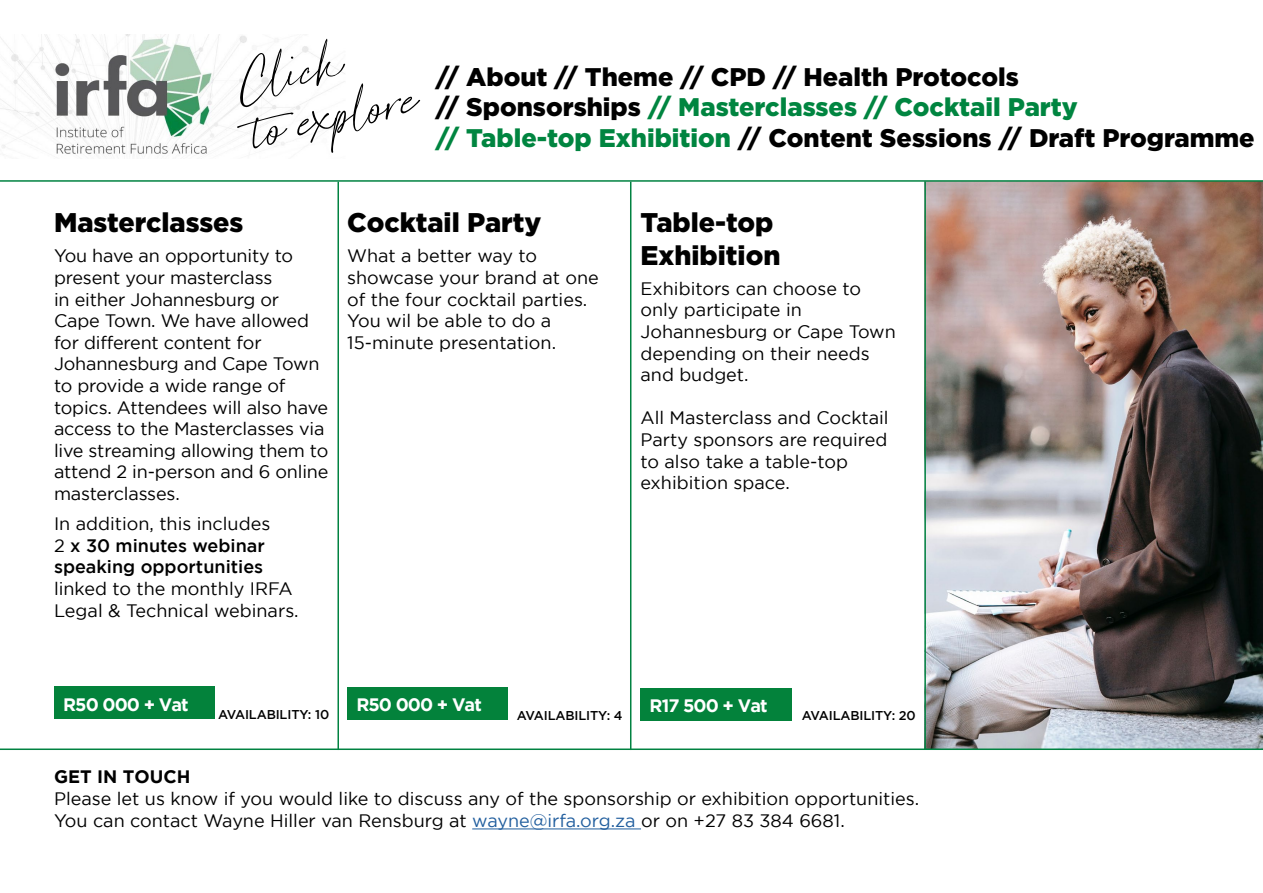
<style>
.page{position:relative;width:1263px;height:893px;background:#fff}
.page>*{position:absolute;margin:0;border:0;box-sizing:border-box;transform-origin:0 0}
.t1{font:66px/51px "Handletters Demo";color:#000}
.t2{font:900 27px/32.4px "Gotham";color:#000}
.t3{font:900 25.5px/30.6px "Gotham";color:#000}
.t4{font:18px/21.6px "Gotham";color:#000}
.t5{font:500 18px/21.6px "Gotham";color:#000}
.t6{font:700 18px "Gotham";letter-spacing:-.05em;color:#fff}
.t7{font:700 18px "Gotham";color:#000}
.t8{font:500 12.75px "Gotham";letter-spacing:-.01em;color:#000}
.s1{color:#008540}
.s2{font-weight:400}
.s3{color:#215e9e}
</style>
<div class="page">
<img style="left:926px;top:182px;width:337px;height:566px">
<img style="left:0;top:34px;width:345px;height:121px">
<hr style="left:0;top:180px;width:1263px;height:2px;background:#018241">
<hr style="left:472px;top:829px;width:169px;height:1px;background:#215e9e">
<div style="left:54px;top:686px;width:160px;height:33px;background:#03823b"></div>
<hr style="left:337px;top:182px;width:2px;height:568px;background:#018241">
<div style="left:347px;top:687px;width:160px;height:33px;background:#03823b"></div>
<div style="left:640px;top:688px;width:151px;height:32px;background:#03823b"></div>
<hr style="left:630px;top:182px;width:1px;height:568px;background:#018241">
<hr style="left:924px;top:182px;width:2px;height:568px;background:#018241">
<hr style="left:0;top:748px;width:1263px;height:2px;background:#018241">
<h1 class="t1" style="left:235px;top:60px;width:171px;rotate:-12deg">Click<br>to explore</h1>
<h3 class="t3" style="left:436px;top:61px;width:820px">// About // Theme // CPD // Health Protocols<br>// Sponsorships <span class="s1">// Masterclasses // Cocktail Party<br>// Table-top Exhibition</span> // Content Sessions // Draft Programme</h3>
<h2 class="t2" style="left:54px;top:206px;width:191px">Masterclasses</h2>
<p class="t4" style="left:54px;top:245px;width:276px">You have an opportunity to present your masterclass<br>in either Johannesburg or<br>Cape Town. We have allowed for different content for<br>Johannesburg and Cape Town to provide a wide range of topics. Attendees will also have access to the Masterclasses via live streaming allowing them to attend 2 in-person and 6 online masterclasses.</p>
<p class="t5" style="left:54px;top:513px;width:218px"><span class="s2">In addition, this includes<br>2</span> x 30 minutes webinar speaking opportunities</p>
<p class="t4" style="left:54px;top:577px;width:246px">linked to the monthly IRFA<br>Legal &amp; Technical webinars.</p>
<h2 class="t2" style="left:347px;top:206px;width:196px">Cocktail Party</h2>
<p class="t4" style="left:347px;top:245px;width:253px">What a better way to showcase your brand at one of the four cocktail parties.<br>You wil be able to do a<br>15-minute presentation.</p>
<h2 class="t2" style="left:640px;top:206px;width:142px">Table-top<br>Exhibition</h2>
<p class="t4" style="left:640px;top:277px;width:257px">Exhibitors can choose to only participate in<br>Johannesburg or Cape Town depending on their needs and budget.</p>
<p class="t4" style="left:640px;top:407px;width:250px">All Masterclass and Cocktail<br>Party sponsors are required to also take a table-top exhibition space.</p>
<p class="t6" style="left:63px;top:694px;width:127px">R50 000 + Vat</p>
<p class="t8" style="left:218px;top:707px;width:112px">AVAILABILITY: 10</p>
<p class="t6" style="left:356px;top:694px;width:127px">R50 000 + Vat</p>
<p class="t8" style="left:517px;top:708px;width:107px">AVAILABILITY: 4</p>
<p class="t6" style="left:650px;top:695px;width:119px">R17 500 + Vat</p>
<p class="t8" style="left:802px;top:708px;width:115px">AVAILABILITY: 20</p>
<p class="t7" style="left:54px;top:766px;width:138px">GET IN TOUCH</p>
<p class="t4" style="left:54px;top:787px;width:867px">Please let us know if you would like to discuss any of the sponsorship or exhibition opportunities.<br>You can contact Wayne Hiller van Rensburg at <span class="s3">wayne@irfa.org.za</span> or on +27 83 384 6681.</p>
</div>
